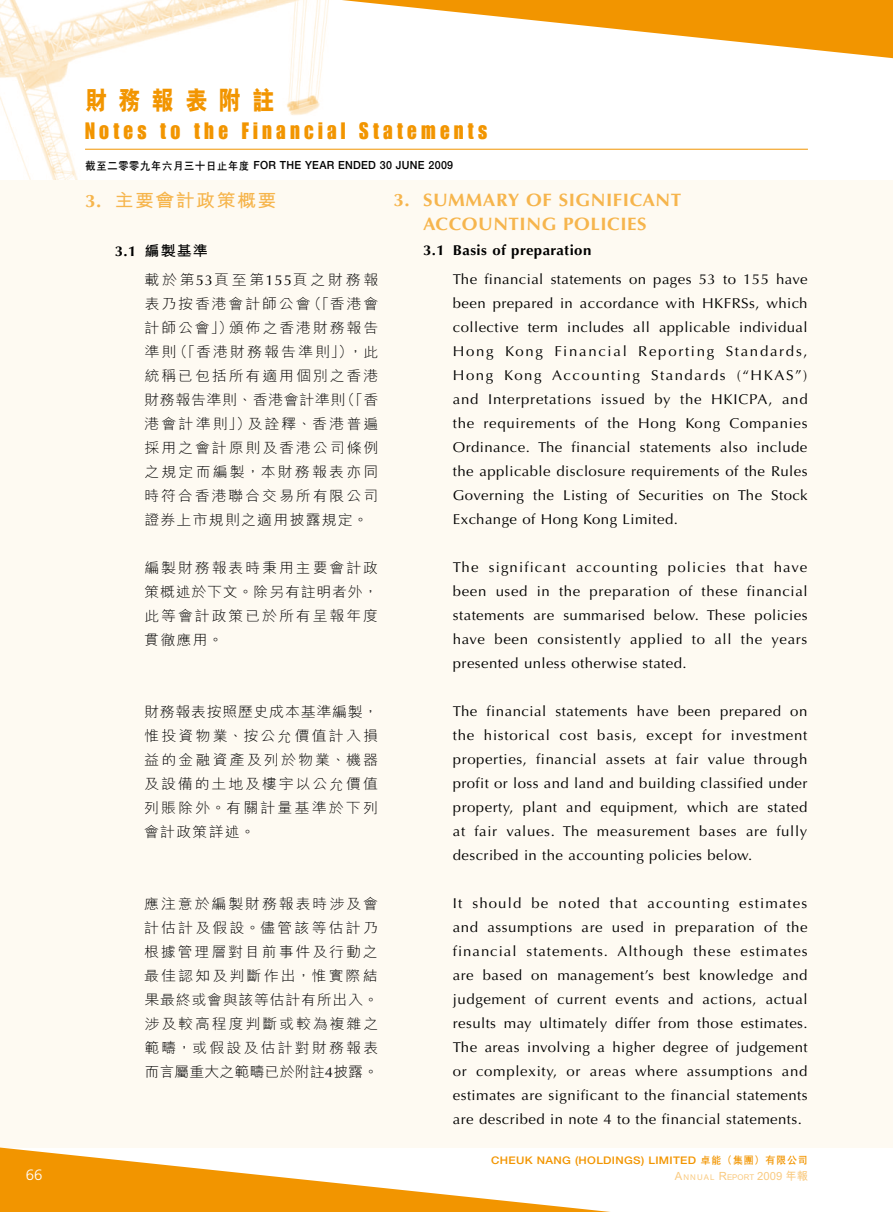
<style>
.page{position:relative;width:893px;height:1212px;background:#fff}
.page>*{position:absolute;margin:0;border:0;box-sizing:border-box;transform-origin:0 0}
.t1{font:800 26.25px "M Hei HK";letter-spacing:.5em;color:#f29500;scale:.85 1}
.t2{font:23.25px "Impact LT Std";letter-spacing:.2em;color:#f29500;scale:.92 1}
.t3{font:700 18px/24px "Optima LT Std";letter-spacing:.03em;color:#f6b54d;text-align:center;scale:1.05 1}
.t4{font:700 18px "M Hei HK";letter-spacing:.08em;color:#f6b54d;scale:1.05 1}
.t5{font:300 15px "Frutiger LT Std";color:#fff}
.t6{font:14.25px/24px "Optima LT Std";letter-spacing:.03em;color:#000;text-align:justify;scale:1.05 1}
.t7{font:300 14.25px/24px "M Hei HK";letter-spacing:.125em;color:#000;text-align:justify;scale:1.05 1}
.t8{font:300 14.25px/28.2px "M Hei HK";letter-spacing:.18em;color:#000;scale:1.05 1}
.t9{font:700 14.25px "Optima LT Std";letter-spacing:.03em;color:#000;scale:1.05 1}
.t10{font:500 11.25px "Helvetica Neue LT Std";letter-spacing:.03em;color:#000;scale:.95 1}
.t11{font:500 10.5px "Helvetica Neue LT Std";letter-spacing:.03em;color:#f29500;scale:1.1 1}
.t12{font:700 7.8px "M Hei HK";color:#f9ca80}
.s1{font-family:"C Hei 2 HK";font-weight:700}
.s2{font-family:"Optima LT Std"}
.s3{font-family:"Optima LT Std";font-weight:700}
.s4{font-weight:700}
.s5{font-family:"Optima LT Std";font-weight:400}
.s6{font-size:11.25px}
</style>
<div class="page">
<img style="left:0;top:0;width:405px;height:181px">
<div style="left:0;top:181px;width:893px;height:967px;background:#fefaf2"></div>
<svg style="left:0;top:1147px;width:610px;height:65px"></svg>
<hr style="left:85px;top:149px;width:723px;height:1px;background:#f29500">
<svg style="left:342px;top:0;width:551px;height:58px"></svg>
<p class="t5" style="left:26px;top:1166px;width:18px">66</p>
<h1 class="t1" style="left:85px;top:83px;width:225px">財務報表附註</h1>
<h2 class="t2" style="left:85px;top:117px;width:439px">Notes to the Financial Statements</h2>
<p class="t10" style="left:85px;top:158px;width:389px"><span class="s1">截至二零零九年六月三十日止年度</span> FOR THE YEAR ENDED 30 JUNE 2009</p>
<p class="t3" style="left:393px;top:188px;width:275px">3. SUMMARY OF SIGNI FICANT<br>ACCOUNTI NG POLICIES</p>
<p class="t9" style="left:423px;top:242px;width:162px">3.1 Basis of preparation</p>
<p class="t6" style="left:453px;top:267px;width:339px">The financial statements on pages 53 to 155 have been prepared in accordance with HKFRSs, which collective term includes all applicable individual Hong Kong Financial Reporting Standards, Hong Kong Accounting Standards (“HKAS”) and Interpretations issued by the HKICPA, and the requirements of the Hong Kong Companies Ordinance. The financial statements also include the applicable disclosure requirements of the Rules Governing the Listing of Securities on The Stock Exchange of Hong Kong Limited.</p>
<p class="t6" style="left:453px;top:555px;width:339px">The significant accounting policies that have been used in the preparation of these financial statements are summarised below. These policies have been consistently applied to all the years presented unless otherwise stated.</p>
<p class="t6" style="left:453px;top:699px;width:339px">The financial statements have been prepared on the historical cost basis, except for investment properties, financial assets at fair value through profit or loss and land and building classified under property, plant and equipment, which are stated at fair values. The measurement bases are fully described in the accounting policies below.</p>
<p class="t6" style="left:453px;top:891px;width:339px">It should be noted that accounting estimates and assumptions are used in preparation of the financial statements. Although these estimates are based on management’s best knowledge and judgement of current events and actions, actual results may ultimately differ from those estimates.<br>The areas involving a higher degree of judgement or complexity, or areas where assumptions and estimates are significant to the financial statements are described in note 4 to the financial statements.</p>
<p class="t4" style="left:85px;top:188px;width:184px"><span class="s2">3.</span> 主要會計政策概要</p>
<p class="t8" style="left:145px;top:236px;width:224px;text-indent:-30px"><span class="s3">3.1</span> <span class="s4">編製基準<br></span>載於第<span class="s5">53</span>頁至第<span class="s5">155</span>頁之財務報</p>
<p class="t7" style="left:144px;top:291px;width:224px">表乃按香港會計師公會（「香港會計師公會」）頒佈之香港財務報告準則（「香港財務報告準則」），此統稱已包括所有適用個別之香港財務報告準則、香港會計準則（「香港會計準則」）及詮釋、香港普遍採用之會計原則及香港公司條例之規定而編製，本財務報表亦同時符合香港聯合交易所有限公司證券上市規則之適用披露規定。</p>
<p class="t7" style="left:144px;top:555px;width:224px">編製財務報表時秉用主要會計政策概述於下文。除另有註明者外，此等會計政策已於所有呈報年度貫徹應用。</p>
<p class="t7" style="left:144px;top:699px;width:224px">財務報表按照歷史成本基準編製，惟投資物業、按公允價值計入損益的金融資產及列於物業、機器及設備的土地及樓宇以公允價值列賬除外。有關計量基準於下列會計政策詳述。</p>
<p class="t7" style="left:144px;top:891px;width:225px">應注意於編製財務報表時涉及會計估計及假設。儘管該等估計乃根據管理層對目前事件及行動之最佳認知及判斷作出，惟實際結果最終或會與該等估計有所出入。涉及較高程度判斷或較為複雜之範疇，或假設及估計對財務報表而言屬重大之範疇已於附註<span class="s5">4</span>披露。</p>
<p class="t11" style="left:491px;top:1154px;width:290px">CHEUK NANG (HOLDINGS) LIMITED <span class="s1">卓能（集團）有限公司</span></p>
<p class="t12" style="left:675px;top:1171px;width:135px"><span class="s6">A</span>N N UAL <span class="s6">R</span>EPORT <span class="s6">2009 年報</span></p>
</div>
